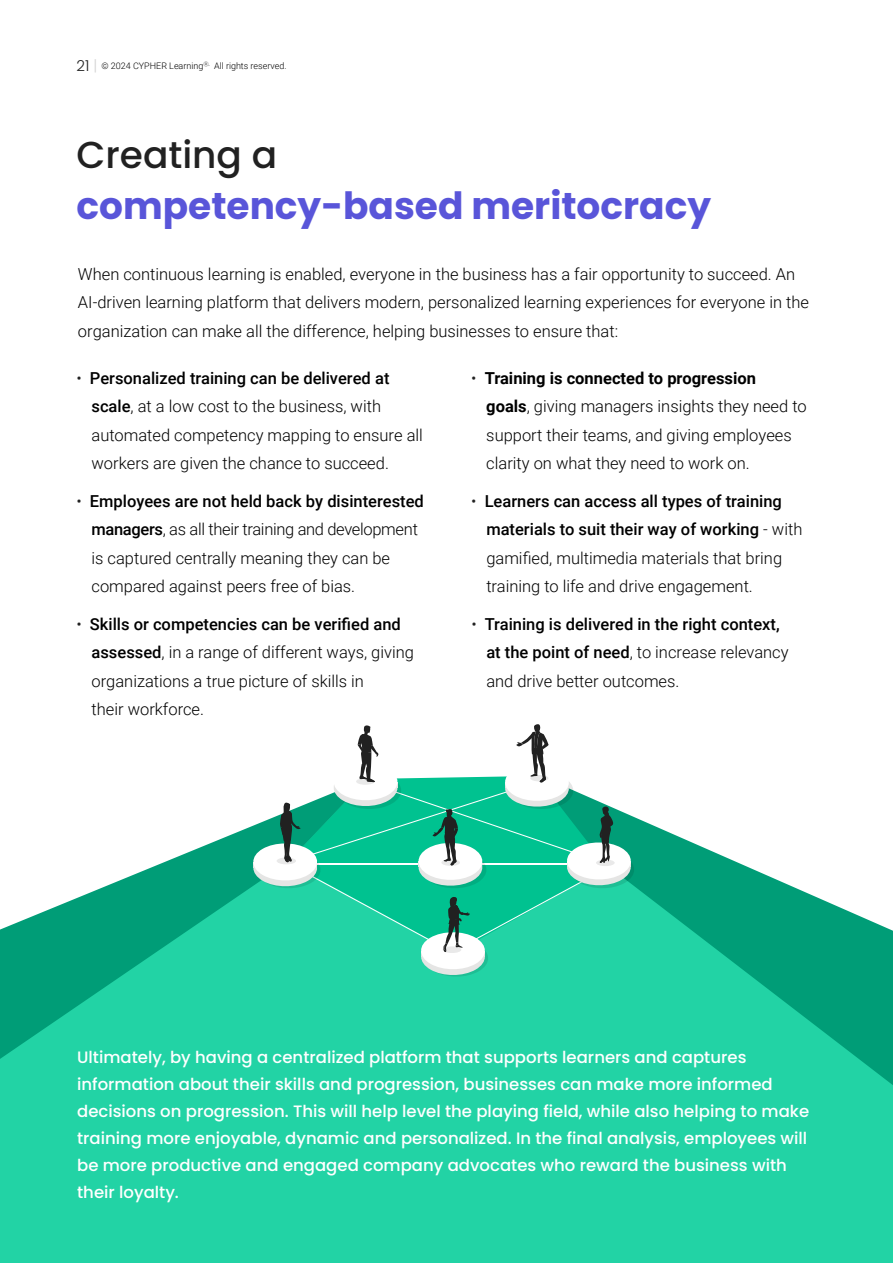
<style>
.page{position:relative;width:893px;height:1263px;background:#fff}
.page>*{position:absolute;margin:0;border:0;box-sizing:border-box;transform-origin:0 0}
.t1{font:700 37.5px "Poppins";color:#5955d9}
.t2{font:500 37.5px "Poppins";color:#212121}
.t3{font:300 16.5px/28.5px "Roboto";color:#000}
.t4{font:500 16.5px/27px "Poppins";color:#fff}
.t5{font:500 16.5px/28.5px "Roboto";color:#000}
.t6{font:300 9px "Roboto";color:#000}
.s1{font-family:"Poppins";font-size:15px;color:#212121}
.s2{font-family:"Poppins";font-size:15px;color:rgb(33 33 33/.2)}
.s3{color:#212121}
.s4{font-weight:500}
.s5{font-weight:700}
.s6{font-weight:300;color:#212121}
.s7{font-weight:300}
</style>
<div class="page">
<div style="left:0;top:977px;width:893px;height:286px;background:#22d3a5"></div>
<svg style="left:534px;top:817px;width:359px;height:268px;fill:#22d3a5"></svg>
<svg style="left:0;top:827px;width:367px;height:232px;fill:#22d3a5"></svg>
<svg style="left:250px;top:724px;width:384px;height:253px"></svg>
<p class="t6" style="left:76px;top:60px;width:212px"><span class="s1">21</span> <span class="s2">|</span> © 2024 CYPHER Learning<sup>Ⓡ.</sup> All rights reserved.</p>
<h1 class="t2" style="left:76px;top:133px;width:202px">Creating a</h1>
<h1 class="t1" style="left:76px;top:184px;width:636px">competency-based meritocracy</h1>
<p class="t3" style="left:78px;top:259px;width:733px">When continuous learning is enabled, everyone in the business has a fair opportunity to succeed. An<br>AI-driven learning platform that delivers modern, personalized learning experiences for everyone in the organization can make all the difference, helping businesses to ensure that:</p>
<p class="t3" style="left:91px;top:363px;width:333px;text-indent:-15px"><span class="s3">•</span> <span class="s4">Personalized training can be delivered at scale</span>, at a low cost to the business, with automated competency mapping to ensure all workers are given the chance to succeed.</p>
<p class="t3" style="left:92px;top:486px;width:334px;text-indent:-15px"><span class="s3">•</span> <span class="s4">Employees are not held back by disinterested managers</span>, as all their training and development is captured centrally meaning they can be compared against peers free of bias.</p>
<p class="t3" style="left:92px;top:609px;width:324px;text-indent:-15px"><span class="s3">•</span> <span class="s4">Skills or competencies can be verified and assessed</span>, in a range of different ways, giving organizations a true picture of skills in<br>their workforce.</p>
<p class="t3" style="left:486px;top:363px;width:322px;text-indent:-15px"><span class="s3">•</span> <span class="s5">Training is connected to progression<br>goals</span>, giving managers insights they need to support their teams, and giving employees clarity on what they need to work on.</p>
<p class="t3" style="left:486px;top:486px;width:318px;text-indent:-15px"><span class="s3">•</span> <span class="s4">Learners can access all types of training materials to suit their way of working</span> - with gamified, multimedia materials that bring training to life and drive engagement.</p>
<p class="t5" style="left:486px;top:609px;width:304px;text-indent:-15px"><span class="s6">•</span> Training is delivered in the right context, at the point of need<span class="s7">, to increase relevancy and drive better outcomes.</span></p>
<p class="t4" style="left:77px;top:1043px;width:733px">Ultimately, by having a centralized platform that supports learners and captures information about their skills and progression, businesses can make more informed decisions on progression. This will help level the playing field, while also helping to make training more enjoyable, dynamic and personalized. In the final analysis, employees will be more productive and engaged company advocates who reward the business with their loyalty.</p>
</div>
